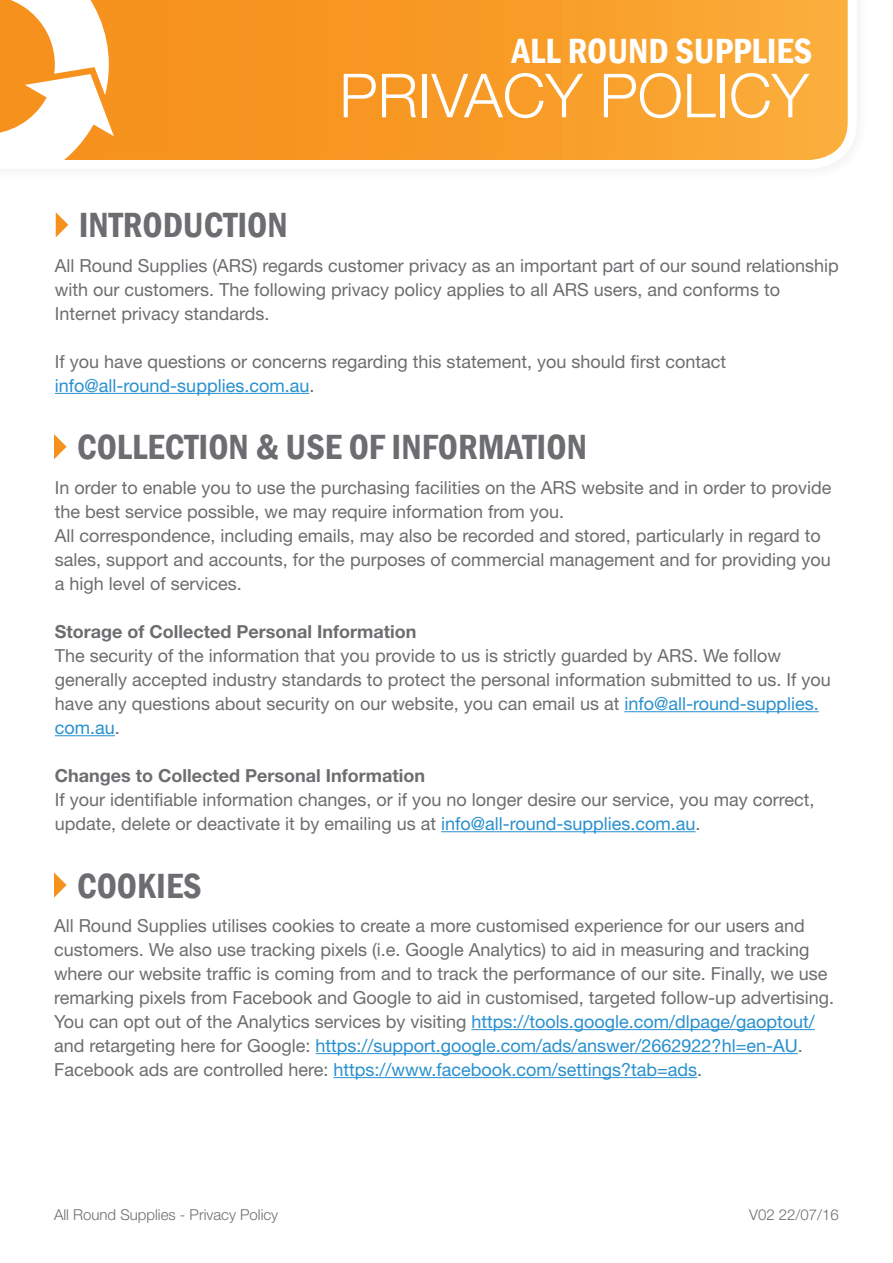
<style>
.page{position:relative;width:893px;height:1263px;background:#fff}
.page>*{position:absolute;margin:0;border:0;box-sizing:border-box;transform-origin:0 0}
.t1{font:300 60.75px "Helvetica Neue LT Std";color:#fff}
.t2{font:600 condensed 36px "Franklin Gothic";color:#6c6d70}
.t3{font:600 condensed 36px "Franklin Gothic";color:#fff}
.t4{font:18px/24px "Helvetica Neue LT Std";color:#6c6d70}
.t5{font:700 18px "Helvetica Neue LT Std";color:#6c6d70}
.t6{font:300 15px "Helvetica Neue LT Std";color:#6c6d70}
.s1{color:#2890cf}
</style>
<div class="page">
<svg style="left:114px;top:0;width:734px;height:160px;background:#f89c29"></svg>
<svg style="left:0;top:0;width:114px;height:160px"></svg>
<svg style="left:56px;top:212px;width:12px;height:25px"></svg>
<svg style="left:54px;top:434px;width:13px;height:25px"></svg>
<svg style="left:54px;top:872px;width:13px;height:26px"></svg>
<hr style="left:55px;top:393px;width:254px;height:1px;background:#2890cf">
<hr style="left:624px;top:711px;width:195px;height:1px;background:#2890cf">
<hr style="left:55px;top:735px;width:60px;height:1px;background:#2890cf">
<hr style="left:441px;top:831px;width:254px;height:1px;background:#2890cf">
<hr style="left:471px;top:1029px;width:344px;height:1px;background:#2890cf">
<hr style="left:316px;top:1053px;width:482px;height:1px;background:#2890cf">
<hr style="left:333px;top:1077px;width:364px;height:1px;background:#2890cf">
<h2 class="t2" style="left:79px;top:201px;width:210px">INTRODUCTION</h2>
<h2 class="t3" style="left:512px;top:27px;width:302px">ALL ROUND SUPPLIES</h2>
<h1 class="t1" style="left:339px;top:59px;width:471px">PRIVACY POLICY</h1>
<p class="t4" style="left:55px;top:253px;width:785px">All Round Supplies (ARS) regards customer privacy as an important part of our sound relationship with our customers. The following privacy policy applies to all ARS users, and conforms to<br>Internet privacy standards.</p>
<p class="t4" style="left:55px;top:349px;width:673px">If you have questions or concerns regarding this statement, you should first contact <span class="s1">info@all-round-supplies.com.au</span>.</p>
<h2 class="t2" style="left:77px;top:423px;width:511px">COLLECTION &amp; USE OF INFORMATION</h2>
<p class="t4" style="left:55px;top:475px;width:778px">In order to enable you to use the purchasing facilities on the ARS website and in order to provide the best service possible, we may require information from you.<br>All correspondence, including emails, may also be recorded and stored, particularly in regard to sales, support and accounts, for the purposes of commercial management and for providing you a high level of services.</p>
<p class="t5" style="left:55px;top:620px;width:363px">Storage of Collected Personal Information</p>
<p class="t4" style="left:55px;top:643px;width:777px">The security of the information that you provide to us is strictly guarded by ARS. We follow generally accepted industry standards to protect the personal information submitted to us. If you have any questions about security on our website, you can email us at <span class="s1">info@all-round-supplies. com.au</span>.</p>
<p class="t5" style="left:55px;top:764px;width:372px">Changes to Collected Personal Information</p>
<p class="t4" style="left:55px;top:787px;width:761px">If your identifiable information changes, or if you no longer desire our service, you may correct, update, delete or deactivate it by emailing us at <span class="s1">info@all-round-supplies.com.au</span>.</p>
<h2 class="t2" style="left:77px;top:861px;width:126px">COOKIES</h2>
<p class="t4" style="left:54px;top:913px;width:781px">All Round Supplies utilises cookies to create a more customised experience for our users and customers. We also use tracking pixels (i.e. Google Analytics) to aid in measuring and tracking where our website traffic is coming from and to track the performance of our site. Finally, we use remarking pixels from Facebook and Google to aid in customised, targeted follow-up advertising.<br>You can opt out of the Analytics services by visiting <span class="s1">https://tools.google.com/dlpage/gaoptout/ </span>and retargeting here for Google: <span class="s1">https://support.google.com/ads/answer/2662922?hl=en-AU</span>.<br>Facebook ads are controlled here: <span class="s1">https://www.facebook.com/settings?tab=ads</span>.</p>
<p class="t6" style="left:54px;top:1205px;width:226px">All Round Supplies - Privacy Policy</p>
<p class="t6" style="left:749px;top:1205px;width:91px">V02 22/07/16</p>
</div>
